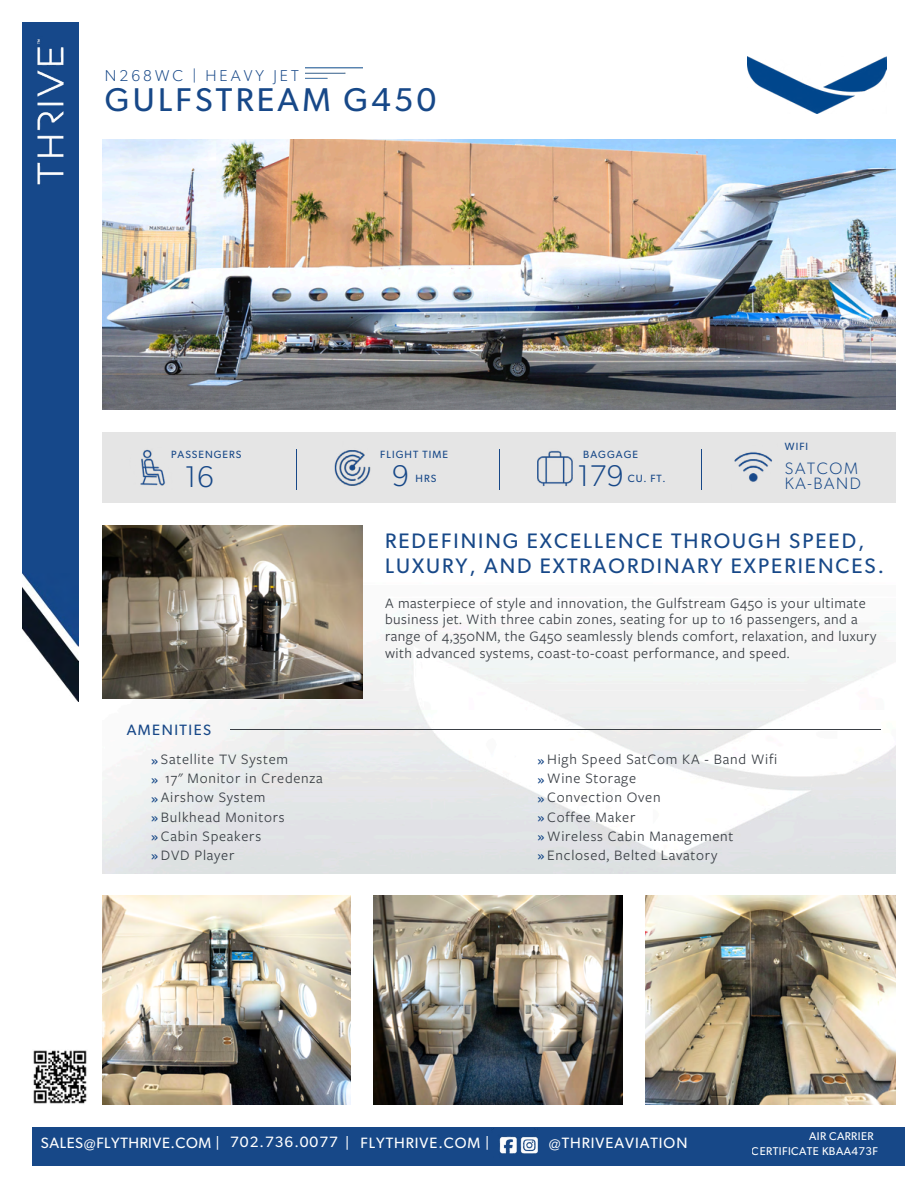
<style>
.page{position:relative;width:918px;height:1188px;background:#fff}
.page>*{position:absolute;margin:0;border:0;box-sizing:border-box;transform-origin:0 0}
.t1{font:33px "Gibson";letter-spacing:.1em;color:#174888}
.t2{font:300 30px "Gibson";color:#174888}
.t3{font:21px/24.8px "Gibson";letter-spacing:.095em;color:#174888}
.t4{font:300 16.5px/14.7px "Gibson";letter-spacing:.095em;color:#174888}
.t5{font:300 15.75px "Gibson";letter-spacing:.195em;color:#174888}
.t6{font:15px/16.8px "Freight Sans Pro";letter-spacing:.03em;color:#3a3f45}
.t7{font:15px/19px "Freight Sans Pro";letter-spacing:.05em;color:#3a3f45}
.t8{font:15px "Gibson";letter-spacing:.065em;color:#fff}
.t9{font:15px "Gibson";letter-spacing:.035em;color:#fff}
.t10{font:15px/19px "IBM Plex Sans Cond";color:#174888;text-align:justify}
.t11{font:15px "Gibson";letter-spacing:.1em;color:#174888}
.t12{font:11.25px/15.1px "Gibson";letter-spacing:.04em;color:#fff}
.t13{font:10.5px "Gibson";letter-spacing:.095em;color:#174888}
</style>
<div class="page">
<img style="left:22px;top:22px;width:57px;height:679px">
<div style="left:32px;top:1127px;width:873px;height:38px;background:#174888"></div>
<div style="left:102px;top:432px;width:793px;height:71px;background:#e5e5e5"></div>
<img style="left:102px;top:649px;width:793px;height:225px">
<img style="left:27px;top:32px;width:42px;height:169px">
<img style="left:747px;top:57px;width:139px;height:57px">
<img style="left:305px;top:67px;width:58px;height:12px">
<img style="left:140px;top:449px;width:25px;height:37px">
<img style="left:334px;top:450px;width:37px;height:36px">
<img style="left:537px;top:450px;width:36px;height:37px">
<hr style="left:296px;top:449px;width:1px;height:41px;background:#174888">
<hr style="left:499px;top:449px;width:1px;height:41px;background:#174888">
<hr style="left:702px;top:449px;width:1px;height:41px;background:#174888">
<img style="left:102px;top:525px;width:261px;height:174px">
<img style="left:33px;top:1050px;width:54px;height:54px">
<hr style="left:230px;top:729px;width:650px;height:1px;background:#3a3f45">
<img style="left:492px;top:1128px;width:46px;height:26px">
<img style="left:102px;top:140px;width:793px;height:270px">
<img style="left:102px;top:896px;width:249px;height:209px">
<img style="left:646px;top:896px;width:249px;height:209px">
<img style="left:373px;top:896px;width:250px;height:209px">
<img style="left:734px;top:452px;width:38px;height:30px">
<h1 class="t5" style="left:105px;top:68px;width:195px">N268WC | HEAVY JET</h1>
<h1 class="t1" style="left:105px;top:85px;width:333px">GULFSTREAM G450</h1>
<p class="t13" style="left:171px;top:450px;width:72px">PASSENGERS</p>
<p class="t13" style="left:380px;top:449px;width:69px">FLIGHT TIME</p>
<p class="t13" style="left:416px;top:473px;width:22px">HRS</p>
<p class="t13" style="left:583px;top:449px;width:56px">BAGGAGE</p>
<p class="t2" style="left:185px;top:463px;width:31px">16</p>
<h2 class="t2" style="left:578px;top:462px;width:48px">179</h2>
<p class="t2" style="left:392px;top:462px;width:18px">9</p>
<p class="t13" style="left:628px;top:473px;width:39px">CU. FT.</p>
<p class="t13" style="left:785px;top:442px;width:25px">WIFI</p>
<h4 class="t4" style="left:785px;top:462px;width:78px">SATCOM<br>KA-BAND</h4>
<h4 class="t11" style="left:127px;top:723px;width:86px">AMENITIES</h4>
<h3 class="t3" style="left:385px;top:529px;width:501px">REDEFINING EXCELLENCE THROUGH SPEED,<br>LUXURY, AND EXTRAORDINARY EXPERIENCES.</h3>
<h5 class="t6" style="left:385px;top:595px;width:493px">A masterpiece of style and innovation, the Gulfstream G450 is your ultimate business jet. With three cabin zones, seating for up to 16 passengers, and a range of 4,350NM, the G450 seamlessly blends comfort, relaxation, and luxury with advanced systems, coast-to-coast performance, and speed.</h5>
<h5 class="t7" style="left:161px;top:750px;width:163px">Satellite TV System<br>17" Monitor in Credenza<br>Airshow System<br>Bulkhead Monitors<br>Cabin Speakers<br>DVD Player</h5>
<h5 class="t7" style="left:547px;top:750px;width:232px">High Speed SatCom KA - Band Wifi<br>Wine Storage<br>Convection Oven<br>Coffee Maker<br>Wireless Cabin Management<br>Enclosed, Belted Lavatory</h5>
<p class="t10" style="left:151px;top:751px;width:8px">» » » » »</p>
<p class="t10" style="left:151px;top:846px;width:8px">»</p>
<p class="t10" style="left:537px;top:751px;width:8px">» » » » » »</p>
<h4 class="t9" style="left:41px;top:1136px;width:180px">SALES@FLYTHRIVE.COM |</h4>
<p class="t8" style="left:345px;top:1136px;width:6px">|</p>
<p class="t12" style="left:752px;top:1129px;width:128px;text-indent:57px">AIR CARRIER<br>CERTIFICATE KBAA473F</p>
<h5 class="t8" style="left:230px;top:1135px;width:109px">702.736.0077</h5>
<h4 class="t8" style="left:361px;top:1136px;width:130px">FLYTHRIVE.COM |</h4>
<h4 class="t8" style="left:549px;top:1136px;width:140px">@THRIVEAVIATION</h4>
</div>
